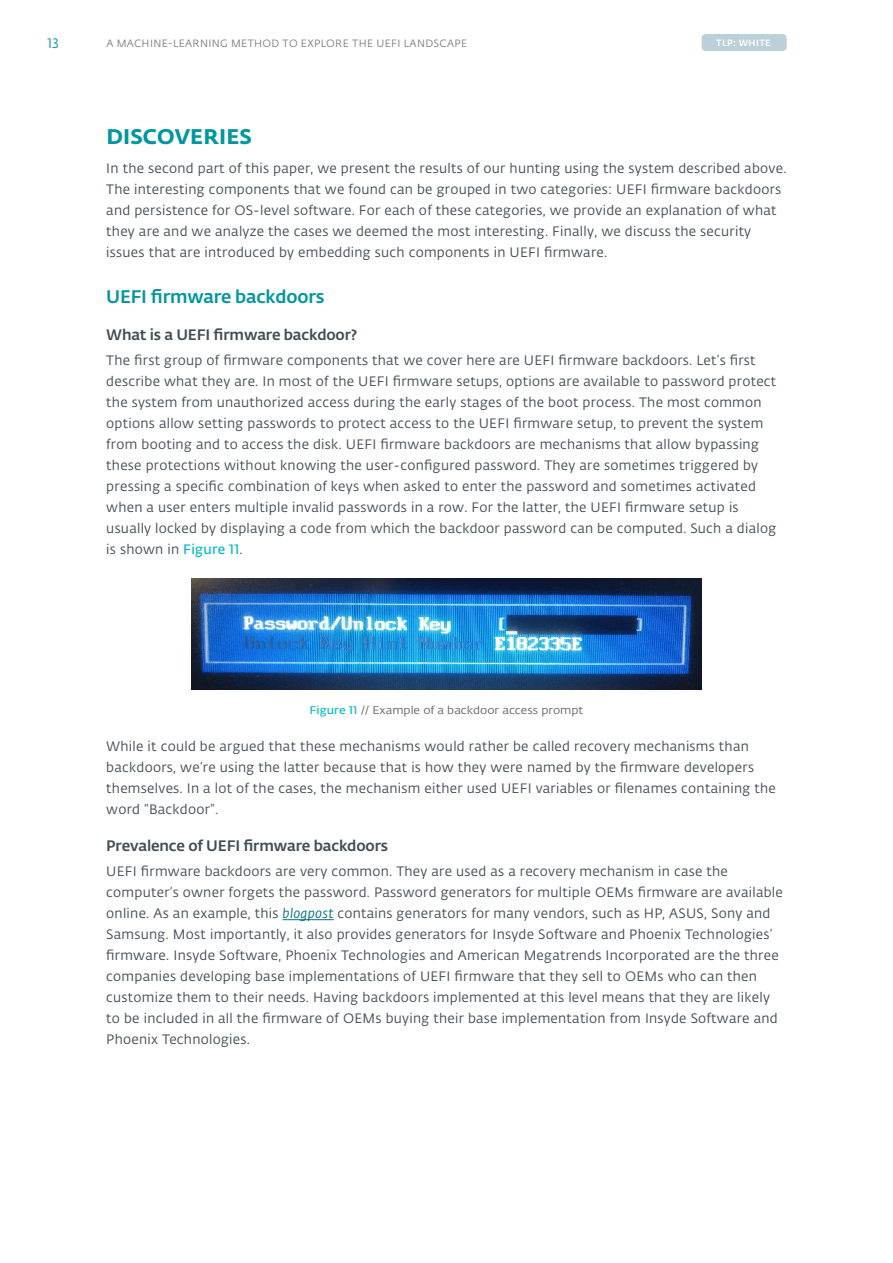
<style>
.page{position:relative;width:893px;height:1263px;background:#fff}
.page>*{position:absolute;margin:0;border:0;box-sizing:border-box;transform-origin:0 0}
.Numbering_3{font:21px "Fedra Sans Alt Pro Bold LF";letter-spacing:.01em;color:#0096a1}
.Numbering_4{font:18px "Fedra Sans Alt Pro Med LF";letter-spacing:-.01em;color:#0096a1}
.Heading_3{font:15px "Fedra Sans Alt Pro Med LF";letter-spacing:-.01em;color:#424d56}
.t1{font:13.5px/21px "Fedra Sans Alt Pro Book LF";letter-spacing:.02em;color:#424d56}
.t2{font:13.5px "Fedra Sans Alt Pro Book LF";color:#0096a1}
.Image_Note{font:10.95px "Fedra Sans Alt Pro Book LF";color:#666;scale:1.09 1}
.t3{font:10.5px "Fedra Sans Alt Pro Book LF";letter-spacing:.03em;color:#808080}
.t4{font:9px "Fedra Sans Alt Pro Med LF";letter-spacing:.04em;color:#fff}
.s1{font-family:"Fedra Sans Alt Pro Demi LF";color:#00bbc5}
.s2{font-family:"Fedra Sans Alt Pro Book Italic LF";color:#00717f}
</style>
<div class="page">
<div style="left:702px;top:34px;width:85px;height:17px;background:#bcd0d9;border-radius:4px"></div>
<hr style="left:283px;top:919px;width:51px;height:1px;background:#00717f">
<img style="left:191px;top:578px;width:511px;height:111px">
<p class="t2" style="left:47px;top:34px;width:13px">13</p>
<p class="t3" style="left:106px;top:36px;width:362px">A MACHINE-LEARNING METHOD TO EXPLORE THE UEFI LANDSCAPE</p>
<p class="t4" style="left:716px;top:36px;width:56px">TLP: WHITE</p>
<p class="Numbering_3" style="left:106px;top:120px;width:147px">DISCOVERIES</p>
<p class="t1" style="left:106px;top:158px;width:680px">In the second part of this paper, we present the results of our hunting using the system described above.<br>The interesting components that we found can be grouped in two categories: UEFI firmware backdoors and persistence for OS-level software. For each of these categories, we provide an explanation of what they are and we analyze the cases we deemed the most interesting. Finally, we discuss the security issues that are introduced by embedding such components in UEFI firmware.</p>
<p class="Numbering_4" style="left:106px;top:283px;width:220px">UEFI firmware backdoors</p>
<p class="Heading_3" style="left:106px;top:323px;width:252px">What is a UEFI firmware backdoor?</p>
<p class="t1" style="left:106px;top:349px;width:671px">The first group of firmware components that we cover here are UEFI firmware backdoors. Let’s first describe what they are. In most of the UEFI firmware setups, options are available to password protect the system from unauthorized access during the early stages of the boot process. The most common options allow setting passwords to protect access to the UEFI firmware setup, to prevent the system from booting and to access the disk. UEFI firmware backdoors are mechanisms that allow bypassing these protections without knowing the user-configured password. They are sometimes triggered by pressing a specific combination of keys when asked to enter the password and sometimes activated when a user enters multiple invalid passwords in a row. For the latter, the UEFI firmware setup is usually locked by displaying a code from which the backdoor password can be computed. Such a dialog is shown in <span class="s1">Figure 11</span>.</p>
<p class="Image_Note" style="left:310px;top:702px;width:253px"><span class="s1">Figure 11</span> // Example of a backdoor access prompt</p>
<p class="t1" style="left:106px;top:736px;width:671px">While it could be argued that these mechanisms would rather be called recovery mechanisms than backdoors, we’re using the latter because that is how they were named by the firmware developers themselves. In a lot of the cases, the mechanism either used UEFI variables or filenames containing the word “Backdoor”.</p>
<p class="Heading_3" style="left:106px;top:834px;width:283px">Prevalence of UEFI firmware backdoors</p>
<p class="t1" style="left:106px;top:861px;width:678px">UEFI firmware backdoors are very common. They are used as a recovery mechanism in case the computer’s owner forgets the password. Password generators for multiple OEMs firmware are available online. As an example, this <span class="s2">blogpost</span> contains generators for many vendors, such as HP, ASUS, Sony and Samsung. Most importantly, it also provides generators for Insyde Software and Phoenix Technologies’ firmware. Insyde Software, Phoenix Technologies and American Megatrends Incorporated are the three companies developing base implementations of UEFI firmware that they sell to OEMs who can then customize them to their needs. Having backdoors implemented at this level means that they are likely to be included in all the firmware of OEMs buying their base implementation from Insyde Software and Phoenix Technologies.</p>
</div>
